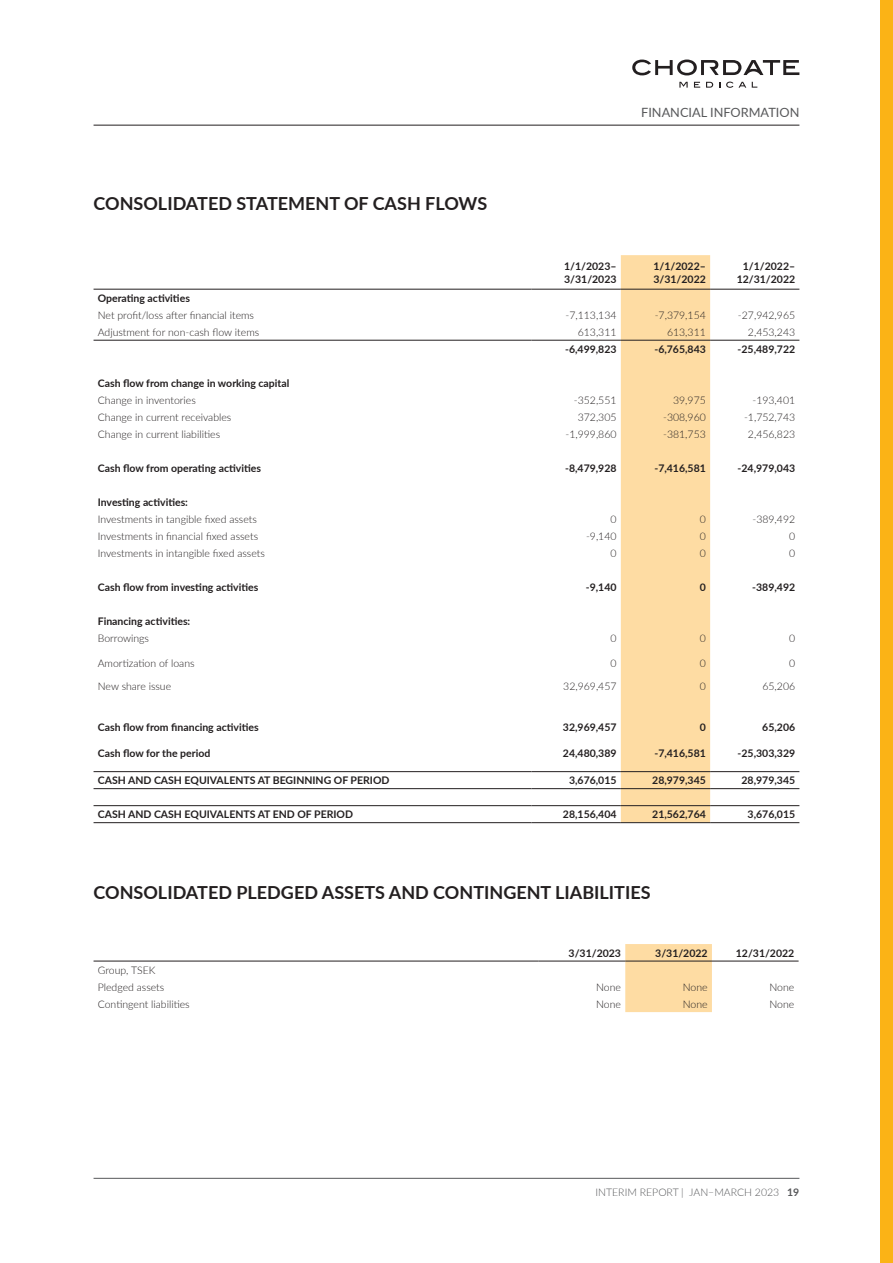
<style>
.page{position:relative;width:893px;height:1263px;background:#fff}
.page>*{position:absolute;margin:0;border:0;box-sizing:border-box;transform-origin:0 0}
.t1{font:700 18px "Lato";color:#231f20}
.t2{font:12.75px "Lato";color:#57585a}
.t3{font:700 10.5px/13.5px "Lato";color:#231f20}
.t4{font:300 10.5px/17px "Lato";color:#231f20}
.t5{font:300 10.5px "Lato";color:#57585a}
.s1{font-weight:700}
</style>
<div class="page">
<svg style="left:679px;top:82px;width:9px;height:6px"></svg>
<svg style="left:694px;top:82px;width:6px;height:6px"></svg>
<svg style="left:706px;top:82px;width:7px;height:6px"></svg>
<svg style="left:726px;top:82px;width:20px;height:6px"></svg>
<svg style="left:752px;top:82px;width:5px;height:6px"></svg>
<svg style="left:632px;top:60px;width:167px;height:15px"></svg>
<hr style="left:94px;top:1178px;width:705px;height:1px;background:#57585a">
<div style="left:880px;top:0;width:13px;height:1263px;background:#fbb316"></div>
<hr style="left:94px;top:125px;width:705px;height:1px;background:#231f20">
<div style="left:621px;top:255px;width:89px;height:567px;background:#fedca3"></div>
<hr style="left:94px;top:340px;width:437px;height:1px;background:#231f20">
<hr style="left:531px;top:340px;width:90px;height:1px;background:#231f20">
<hr style="left:621px;top:340px;width:89px;height:1px;background:#231f20">
<hr style="left:710px;top:340px;width:89px;height:1px;background:#231f20">
<hr style="left:94px;top:771px;width:437px;height:1px;background:#231f20">
<hr style="left:531px;top:771px;width:90px;height:1px;background:#231f20">
<hr style="left:621px;top:771px;width:89px;height:1px;background:#231f20">
<hr style="left:710px;top:771px;width:89px;height:1px;background:#231f20">
<hr style="left:94px;top:805px;width:437px;height:1px;background:#231f20">
<hr style="left:531px;top:805px;width:90px;height:1px;background:#231f20">
<hr style="left:621px;top:805px;width:89px;height:1px;background:#231f20">
<hr style="left:710px;top:805px;width:89px;height:1px;background:#231f20">
<hr style="left:94px;top:788px;width:437px;height:1px;background:#231f20">
<hr style="left:531px;top:788px;width:90px;height:1px;background:#231f20">
<hr style="left:621px;top:788px;width:89px;height:1px;background:#231f20">
<hr style="left:710px;top:788px;width:89px;height:1px;background:#231f20">
<hr style="left:94px;top:822px;width:437px;height:1px;background:#231f20">
<hr style="left:531px;top:822px;width:90px;height:1px;background:#231f20">
<hr style="left:621px;top:822px;width:89px;height:1px;background:#231f20">
<hr style="left:710px;top:822px;width:89px;height:1px;background:#231f20">
<hr style="left:94px;top:289px;width:437px;height:1px;background:#231f20">
<hr style="left:531px;top:289px;width:90px;height:1px;background:#231f20">
<hr style="left:621px;top:289px;width:89px;height:1px;background:#231f20">
<hr style="left:710px;top:289px;width:89px;height:1px;background:#231f20">
<div style="left:625px;top:944px;width:87px;height:68px;background:#fedca3"></div>
<hr style="left:94px;top:961px;width:445px;height:1px;background:#231f20">
<hr style="left:539px;top:961px;width:86px;height:1px;background:#231f20">
<hr style="left:625px;top:961px;width:87px;height:1px;background:#231f20">
<hr style="left:712px;top:961px;width:87px;height:1px;background:#231f20">
<h1 class="t1" style="left:94px;top:190px;width:395px">CONSOLIDATED STATEMENT OF CASH FLOWS</h1>
<p class="t2" style="left:641px;top:103px;width:160px">FINANCIAL INFORMATION</p>
<p class="t3" style="left:564px;top:259px;width:54px">1/1/2023–<br>3/31/2023</p>
<p class="t3" style="left:653px;top:259px;width:54px">1/1/2022–<br>3/31/2022</p>
<p class="t3" style="left:737px;top:259px;width:60px;text-align:center">1/1/2022–<br>12/31/2022</p>
<p class="t3" style="left:98px;top:291px;width:94px">Operating activities</p>
<p class="t4" style="left:98px;top:306px;width:158px">Net profit/loss after financial items</p>
<p class="t4" style="left:565px;top:306px;width:53px">-7,113,134</p>
<p class="t4" style="left:655px;top:306px;width:53px">-7,379,154</p>
<p class="t4" style="left:738px;top:306px;width:59px">-27,942,965</p>
<p class="t4" style="left:98px;top:323px;width:163px">Adjustment for non-cash flow items</p>
<p class="t4" style="left:578px;top:323px;width:40px">613,311</p>
<p class="t4" style="left:667px;top:323px;width:40px">613,311</p>
<p class="t4" style="left:748px;top:323px;width:49px">2,453,243</p>
<p class="t3" style="left:565px;top:342px;width:53px">-6,499,823</p>
<p class="t3" style="left:654px;top:342px;width:53px">-6,765,843</p>
<p class="t3" style="left:738px;top:342px;width:59px">-25,489,722</p>
<p class="t3" style="left:98px;top:376px;width:193px">Cash flow from change in working capital</p>
<p class="t4" style="left:98px;top:391px;width:100px">Change in inventories</p>
<p class="t4" style="left:574px;top:391px;width:44px">-352,551</p>
<p class="t4" style="left:673px;top:391px;width:34px">39,975</p>
<p class="t4" style="left:752px;top:391px;width:44px">-193,401</p>
<p class="t4" style="left:98px;top:408px;width:135px">Change in current receivables</p>
<p class="t4" style="left:578px;top:408px;width:40px">372,305</p>
<p class="t4" style="left:663px;top:408px;width:44px">-308,960</p>
<p class="t4" style="left:744px;top:408px;width:53px">-1,752,743</p>
<p class="t4" style="left:98px;top:425px;width:124px">Change in current liabilities</p>
<p class="t4" style="left:565px;top:425px;width:53px">-1,999,860</p>
<p class="t4" style="left:663px;top:425px;width:44px">-381,753</p>
<p class="t4" style="left:748px;top:425px;width:49px">2,456,823</p>
<p class="t3" style="left:98px;top:461px;width:165px">Cash flow from operating activities</p>
<p class="t3" style="left:565px;top:461px;width:53px">-8,479,928</p>
<p class="t3" style="left:654px;top:461px;width:53px">-7,416,581</p>
<p class="t3" style="left:738px;top:461px;width:59px">-24,979,043</p>
<p class="t3" style="left:98px;top:495px;width:92px">Investing activities:</p>
<p class="t4" style="left:98px;top:510px;width:161px">Investments in tangible fixed assets</p>
<p class="t4" style="left:610px;top:510px;width:8px">0</p>
<p class="t4" style="left:700px;top:510px;width:8px">0</p>
<p class="t4" style="left:752px;top:510px;width:44px">-389,492</p>
<p class="t4" style="left:98px;top:527px;width:162px">Investments in financial fixed assets</p>
<p class="t4" style="left:586px;top:527px;width:32px">-9,140</p>
<p class="t4" style="left:700px;top:527px;width:8px">0</p>
<p class="t4" style="left:789px;top:527px;width:8px">0</p>
<p class="t4" style="left:98px;top:544px;width:169px">Investments in intangible fixed assets</p>
<p class="t4" style="left:610px;top:544px;width:8px">0</p>
<p class="t4" style="left:700px;top:544px;width:8px">0</p>
<p class="t4" style="left:789px;top:544px;width:8px">0</p>
<p class="t3" style="left:98px;top:580px;width:162px">Cash flow from investing activities</p>
<p class="t3" style="left:586px;top:580px;width:32px">-9,140</p>
<p class="t3" style="left:700px;top:580px;width:8px">0</p>
<p class="t3" style="left:752px;top:580px;width:44px">-389,492</p>
<p class="t3" style="left:98px;top:614px;width:94px">Financing activities:</p>
<p class="t4" style="left:98px;top:629px;width:53px">Borrowings</p>
<p class="t4" style="left:610px;top:629px;width:8px">0</p>
<p class="t4" style="left:700px;top:629px;width:8px">0</p>
<p class="t4" style="left:789px;top:629px;width:8px">0</p>
<p class="t4" style="left:98px;top:654px;width:98px">Amortization of loans</p>
<p class="t4" style="left:610px;top:654px;width:8px">0</p>
<p class="t4" style="left:700px;top:654px;width:8px">0</p>
<p class="t4" style="left:789px;top:654px;width:8px">0</p>
<p class="t4" style="left:98px;top:677px;width:75px">New share issue</p>
<p class="t4" style="left:563px;top:677px;width:55px">32,969,457</p>
<p class="t4" style="left:700px;top:677px;width:8px">0</p>
<p class="t4" style="left:762px;top:677px;width:34px">65,206</p>
<p class="t3" style="left:98px;top:720px;width:162px">Cash flow from financing activities</p>
<p class="t3" style="left:563px;top:720px;width:55px">32,969,457</p>
<p class="t3" style="left:700px;top:720px;width:8px">0</p>
<p class="t3" style="left:762px;top:720px;width:34px">65,206</p>
<p class="t3" style="left:98px;top:746px;width:114px">Cash flow for the period</p>
<p class="t3" style="left:563px;top:746px;width:55px">24,480,389</p>
<p class="t3" style="left:654px;top:746px;width:53px">-7,416,581</p>
<p class="t3" style="left:738px;top:746px;width:59px">-25,303,329</p>
<p class="t3" style="left:98px;top:773px;width:293px">CASH AND CASH EQUIVALENTS AT BEGINNING OF PERIOD</p>
<p class="t3" style="left:569px;top:773px;width:49px">3,676,015</p>
<p class="t3" style="left:652px;top:773px;width:55px">28,979,345</p>
<p class="t3" style="left:741px;top:773px;width:55px">28,979,345</p>
<p class="t3" style="left:98px;top:807px;width:257px">CASH AND CASH EQUIVALENTS AT END OF PERIOD</p>
<p class="t3" style="left:563px;top:807px;width:55px">28,156,404</p>
<p class="t3" style="left:652px;top:807px;width:55px">21,562,764</p>
<p class="t3" style="left:748px;top:807px;width:49px">3,676,015</p>
<h1 class="t1" style="left:94px;top:879px;width:559px">CONSOLIDATED PLEDGED ASSETS AND CONTINGENT LIABILITIES</h1>
<p class="t4" style="left:98px;top:961px;width:68px">Group, TSEK<br>Pledged assets</p>
<p class="t3" style="left:569px;top:946px;width:54px">3/31/2023</p>
<p class="t3" style="left:655px;top:946px;width:54px">3/31/2022</p>
<p class="t3" style="left:736px;top:946px;width:60px">12/31/2022</p>
<p class="t4" style="left:596px;top:978px;width:26px">None</p>
<p class="t4" style="left:683px;top:978px;width:26px">None</p>
<p class="t4" style="left:769px;top:978px;width:26px">None</p>
<p class="t4" style="left:98px;top:995px;width:93px">Contingent liabilities</p>
<p class="t4" style="left:596px;top:995px;width:26px">None</p>
<p class="t4" style="left:683px;top:995px;width:26px">None</p>
<p class="t4" style="left:769px;top:995px;width:26px">None</p>
<p class="t5" style="left:595px;top:1185px;width:205px">INTERIM REPORT | JAN–MARCH 2023 <span class="s1">19</span></p>
</div>
